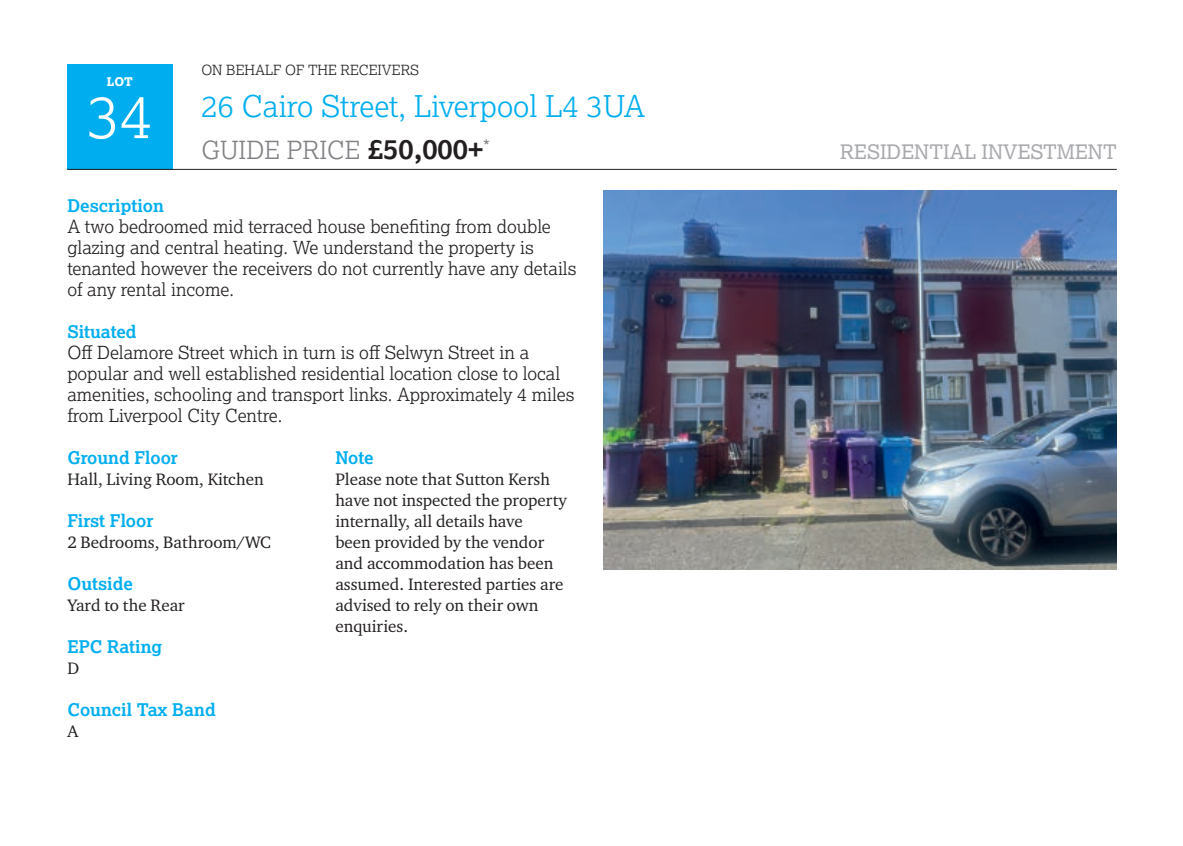
<style>
.page{position:relative;width:1183px;height:846px;background:#fff}
.page>*{position:absolute;margin:0;border:0;box-sizing:border-box;transform-origin:0 0}
.t1{font:300 60px "Lexia";color:#fff}
.t2{font:300 30px "Lexia";color:#00aeef}
.t3{font:300 25px "Lexia";color:#808285}
.t4{font:20px "Lexia";color:#a8a9ad}
.t5{font:300 18px/21px "Lexia";color:#231f20}
.t6{font:700 17.6px "Lexia";color:#00aeef}
.t7{font:17px/21px "Charter ITC Pro";color:#231f20}
.t8{font:300 14px "Lexia";color:#231f20}
.t9{font:800 12px "Lexia";color:#fff}
.s1{font-weight:700;font-size:28px;color:#231f20}
</style>
<div class="page">
<div style="left:67px;top:64px;width:105px;height:105px;background:#00aeef"></div>
<hr style="left:67px;top:169px;width:1049px;height:1px;background:#231f20">
<img style="left:603px;top:190px;width:513px;height:378px">
<p class="t9" style="left:107px;top:73px;width:28px">LOT</p>
<h1 class="t1" style="left:88px;top:78px;width:66px">34</h1>
<p class="t8" style="left:201px;top:61px;width:219px">ON BEHALF OF THE RECEIVERS</p>
<h2 class="t2" style="left:201px;top:87px;width:445px">26 Cairo Street, Liverpool L4 3UA</h2>
<h3 class="t3" style="left:201px;top:134px;width:290px">GUIDE PRICE <span class="s1">£50,000+</span><sup>*</sup></h3>
<p class="t4" style="left:840px;top:139px;width:278px">RESIDENTIAL INVESTMENT</p>
<p class="t6" style="left:67px;top:194px;width:98px">Description</p>
<p class="t5" style="left:67px;top:215px;width:510px">A two bedroomed mid terraced house benefiting from double glazing and central heating. We understand the property is tenanted however the receivers do not currently have any details of any rental income.</p>
<p class="t6" style="left:67px;top:320px;width:71px">Situated</p>
<p class="t5" style="left:67px;top:341px;width:508px">Off Delamore Street which in turn is off Selwyn Street in a popular and well established residential location close to local amenities, schooling and transport links. Approximately 4 miles from Liverpool City Centre.</p>
<p class="t6" style="left:67px;top:446px;width:112px">Ground Floor</p>
<p class="t7" style="left:67px;top:468px;width:198px">Hall, Living Room, Kitchen</p>
<p class="t6" style="left:67px;top:509px;width:88px">First Floor</p>
<p class="t7" style="left:67px;top:531px;width:205px">2 Bedrooms, Bathroom/WC</p>
<p class="t6" style="left:67px;top:572px;width:67px">Outside</p>
<p class="t7" style="left:67px;top:594px;width:119px">Yard to the Rear</p>
<p class="t6" style="left:67px;top:635px;width:96px">EPC Rating</p>
<p class="t7" style="left:67px;top:657px;width:13px">D</p>
<p class="t6" style="left:67px;top:698px;width:150px">Council Tax Band</p>
<p class="t7" style="left:67px;top:720px;width:12px">A</p>
<p class="t6" style="left:335px;top:446px;width:40px">Note</p>
<p class="t7" style="left:335px;top:468px;width:233px">Please note that Sutton Kersh have not inspected the property internally, all details have<br>been provided by the vendor and accommodation has been assumed. Interested parties are advised to rely on their own enquiries.</p>
</div>
